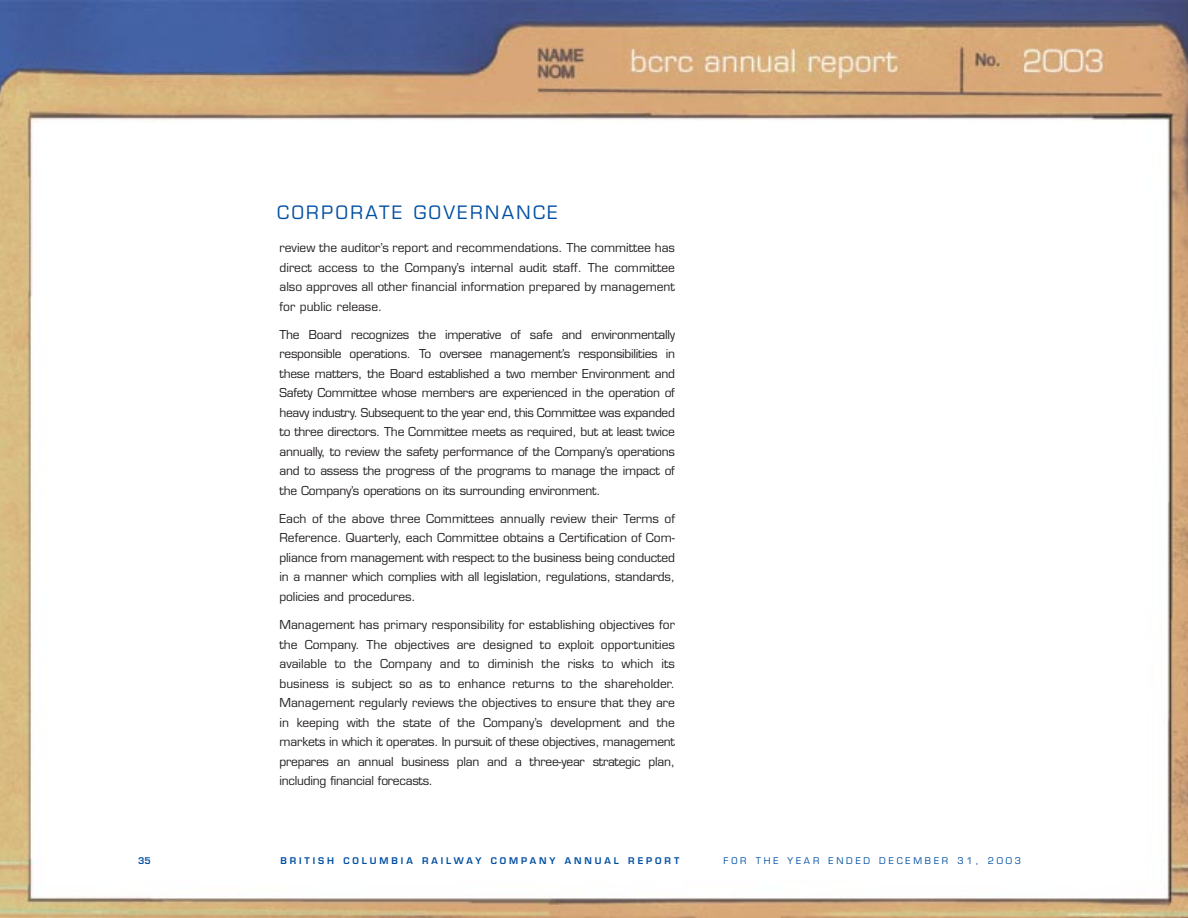
<style>
.page{position:relative;width:1188px;height:918px;background:#fff}
.page>*{position:absolute;margin:0;border:0;box-sizing:border-box;transform-origin:0 0}
.t1{font:18px "Eurostile";letter-spacing:.14em;color:#004fa3}
.t2{font:12px/19.5px "Eurostile";letter-spacing:-.015em;color:#231f1f;text-align:justify}
.t3{font:600 9px "Eurostile";letter-spacing:.325em;color:#004fa3}
.t4{font:9px "Eurostile";letter-spacing:.315em;color:#004fa3}
</style>
<div class="page">
<img style="left:0;top:0;width:1188px;height:918px">
<p class="t3" style="left:138px;top:857px;width:14px">35</p>
<h1 class="t1" style="left:277px;top:205px;width:282px">CORPORATE GOVERNANCE</h1>
<p class="t2" style="left:280px;top:239px;width:397px">review the auditor’s report and recommendations. The committee has direct access to the Company’s internal audit staff. The committee also approves all other financial information prepared by management for public release.</p>
<p class="t2" style="left:280px;top:326px;width:397px">The Board recognizes the imperative of safe and environmentally responsible operations. To oversee management’s responsibilities in these matters, the Board established a two member Environment and Safety Committee whose members are experienced in the operation of heavy industry. Subsequent to the year end, this Committee was expanded to three directors. The Committee meets as required, but at least twice annually, to review the safety performance of the Company’s operations and to assess the progress of the programs to manage the impact of the Company’s operations on its surrounding environment.</p>
<p class="t2" style="left:280px;top:510px;width:397px">Each of the above three Committees annually review their Terms of Reference. Quarterly, each Committee obtains a Certification of Com&shy;pliance from management with respect to the business being conducted in a manner which complies with all legislation, regulations, standards, policies and procedures.</p>
<p class="t2" style="left:280px;top:616px;width:397px">Management has primary responsibility for establishing objectives for the Company. The objectives are designed to exploit opportunities available to the Company and to diminish the risks to which its business is subject so as to enhance returns to the shareholder.<br>Management regularly reviews the objectives to ensure that they are in keeping with the state of the Company’s development and the markets in which it operates. In pursuit of these objectives, management prepares an annual business plan and a three-year strategic plan, including financial forecasts.</p>
<p class="t3" style="left:280px;top:857px;width:400px">BRITISH COLUMBIA RAILWAY COMPANY ANNUAL REPORT</p>
<p class="t4" style="left:724px;top:857px;width:299px">FOR THE YEAR ENDED DECEMBER 31, 2003</p>
</div>
